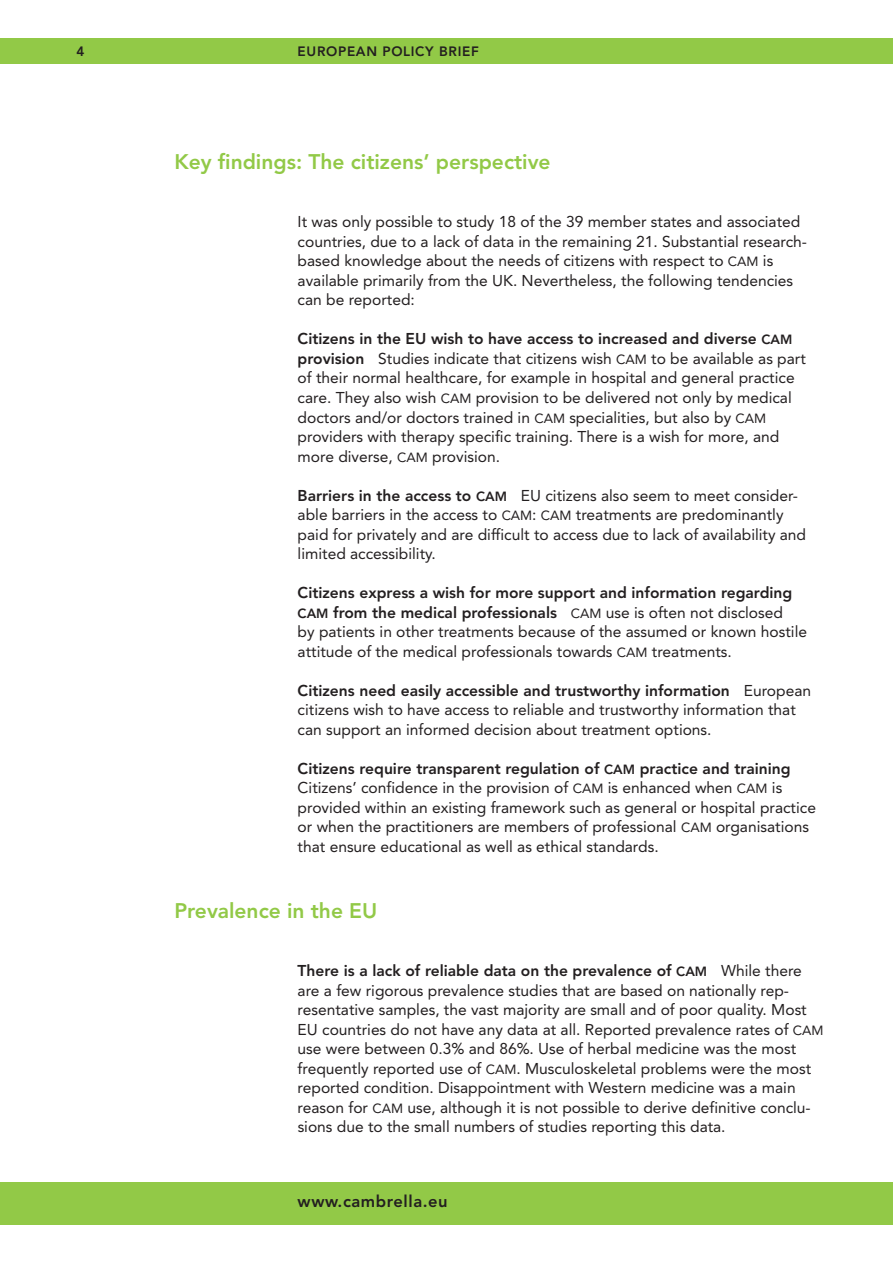
<style>
.page{position:relative;width:893px;height:1263px;background:#fff}
.page>*{position:absolute;margin:0;border:0;box-sizing:border-box;transform-origin:0 0}
.t1{font:800 21px "Avenir";color:#92c947}
.t2{font:800 16.5px "Avenir";letter-spacing:.035em;color:#231f20}
.t3{font:15.6px/19.5px "Avenir";color:#231f20}
.t4{font:800 13.5px "Avenir";letter-spacing:.05em;color:#231f20}
.s1{font-size:13.2px}
.s2{font-weight:800}
.s3{font-weight:800;font-size:13.2px}
</style>
<div class="page">
<div style="left:0;top:38px;width:893px;height:26px;background:#92c947"></div>
<div style="left:0;top:1182px;width:893px;height:43px;background:#92c947"></div>
<p class="t4" style="left:77px;top:46px;width:9px">4</p>
<p class="t4" style="left:298px;top:46px;width:183px">EUROPEAN POLICY BRIEF</p>
<h1 class="t1" style="left:174px;top:153px;width:378px">Key findings: The citizens’ perspective</h1>
<p class="t3" style="left:298px;top:214px;width:511px">It was only possible to study 18 of the 39 member states and associated countries, due to a lack of data in the remaining 21. Substantial research&shy;based knowledge about the needs of citizens with respect to <span class="s1">CAM</span> is available primarily from the UK. Nevertheless, the following tendencies can be reported:</p>
<p class="t3" style="left:298px;top:331px;width:510px"><span class="s2">Citizens in the EU wish to have access to increased and diverse</span> <span class="s3">CAM </span><span class="s2">provision</span> Studies indicate that citizens wish <span class="s1">CAM</span> to be available as part of their normal healthcare, for example in hospital and general practice care. They also wish <span class="s1">CAM</span> provision to be delivered not only by medical doctors and/or doctors trained in <span class="s1">CAM</span> specialities, but also by <span class="s1">CAM </span>providers with therapy specific training. There is a wish for more, and more diverse, <span class="s1">CAM</span> provision.</p>
<p class="t3" style="left:298px;top:487px;width:510px"><span class="s2">Barriers in the access to</span> <span class="s3">CAM</span> EU citizens also seem to meet consider&shy;able barriers in the access to <span class="s1">CAM</span>: <span class="s1">CAM</span> treatments are predominantly paid for privately and are difficult to access due to lack of availability and limited accessibility.</p>
<p class="t3" style="left:298px;top:584px;width:511px"><span class="s2">Citizens express a wish for more support and information regarding </span><span class="s3">CAM</span> <span class="s2">from the medical professionals</span> <span class="s1">CAM</span> use is often not disclosed<br>by patients in other treatments because of the assumed or known hostile attitude of the medical professionals towards <span class="s1">CAM</span> treatments.</p>
<p class="t3" style="left:298px;top:682px;width:515px"><span class="s2">Citizens need easily accessible and trustworthy information</span> European citizens wish to have access to reliable and trustworthy information that can support an informed decision about treatment options.</p>
<p class="t3" style="left:298px;top:760px;width:520px"><span class="s2">Citizens require transparent regulation of</span> <span class="s3">CAM</span> <span class="s2">practice and training </span>Citizens’ confidence in the provision of <span class="s1">CAM</span> is enhanced when <span class="s1">CAM</span> is provided within an existing framework such as general or hospital practice or when the practitioners are members of professional <span class="s1">CAM</span> organisations that ensure educational as well as ethical standards.</p>
<h1 class="t1" style="left:174px;top:902px;width:204px">Prevalence in the EU</h1>
<p class="t3" style="left:298px;top:962px;width:527px"><span class="s2">There is a lack of reliable data on the prevalence of</span> <span class="s3">CAM</span> While there are a few rigorous prevalence studies that are based on nationally rep&shy;resentative samples, the vast majority are small and of poor quality. Most EU countries do not have any data at all. Reported prevalence rates of <span class="s1">CAM </span>use were between 0.3% and 86%. Use of herbal medicine was the most frequently reported use of <span class="s1">CAM</span>. Musculoskeletal problems were the most reported condition. Disappointment with Western medicine was a main reason for <span class="s1">CAM</span> use, although it is not possible to derive definitive conclu&shy;sions due to the small numbers of studies reporting this data.</p>
<p class="t2" style="left:298px;top:1195px;width:152px">www.cambrella.eu</p>
</div>
